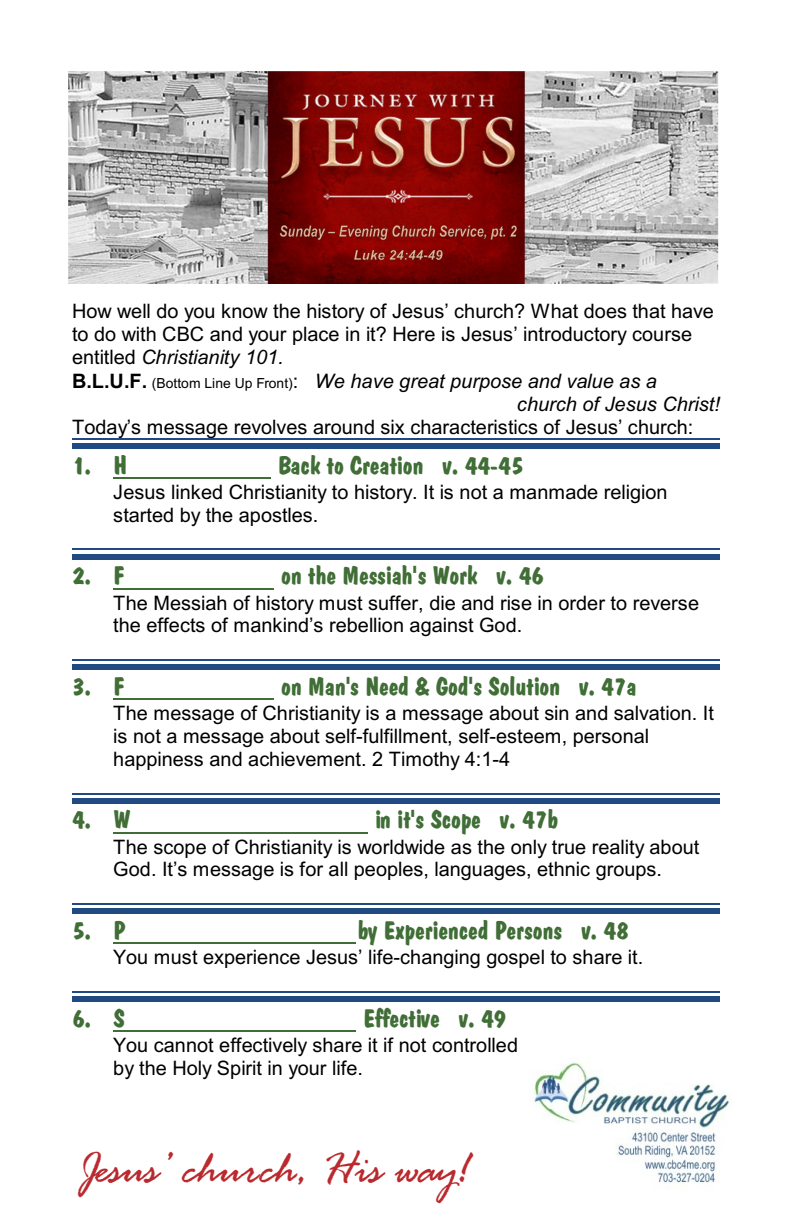
<style>
.page{position:relative;width:792px;height:1224px;background:#fff}
.page>*{position:absolute;margin:0;border:0;box-sizing:border-box;transform-origin:0 0}
.t1{font:48px "Rage Italic Let Plain";color:#ba292e}
.t2{font:26px "Dom Bold BT";color:#406e36}
.t3{font:20px/22.8px "Arial";color:#000}
.t4{font:italic 20px "Arial";color:#000}
.s1{font-style:normal}
.s2{font-weight:700;font-style:normal}
.s3{font-style:normal;font-size:14px}
</style>
<div class="page">
<img style="left:529px;top:1061px;width:201px;height:123px">
<img style="left:69px;top:72px;width:649px;height:211px">
<hr style="left:113px;top:477px;width:158px;height:2px;background:#406e36">
<hr style="left:113px;top:588px;width:161px;height:1px;background:#406e36">
<hr style="left:113px;top:699px;width:161px;height:1px;background:#406e36">
<hr style="left:113px;top:832px;width:255px;height:2px;background:#406e36">
<hr style="left:113px;top:943px;width:243px;height:1px;background:#406e36">
<hr style="left:113px;top:1030px;width:243px;height:2px;background:#406e36">
<hr style="left:72px;top:438px;width:648px;height:2px;background:#214a82">
<div style="left:72px;top:444px;width:648px;height:5px;background:#214a82"></div>
<hr style="left:72px;top:549px;width:648px;height:1px;background:#214a82">
<div style="left:72px;top:554px;width:648px;height:5px;background:#214a82"></div>
<hr style="left:72px;top:659px;width:648px;height:2px;background:#214a82">
<div style="left:72px;top:665px;width:648px;height:5px;background:#214a82"></div>
<hr style="left:72px;top:793px;width:648px;height:1px;background:#214a82">
<div style="left:72px;top:798px;width:648px;height:5px;background:#214a82"></div>
<hr style="left:72px;top:903px;width:648px;height:2px;background:#214a82">
<div style="left:72px;top:909px;width:648px;height:5px;background:#214a82"></div>
<hr style="left:72px;top:991px;width:648px;height:2px;background:#214a82">
<div style="left:72px;top:997px;width:648px;height:5px;background:#214a82"></div>
<p class="t3" style="left:72px;top:302px;width:644px">How well do you know the history of Jesus’ church? What does that have</p>
<p class="t3" style="left:72px;top:325px;width:622px">to do with CBC and your place in it? Here is Jesus’ introductory course</p>
<p class="t4" style="left:72px;top:350px;width:213px"><span class="s1">entitled</span> Christianity 101.</p>
<p class="t4" style="left:72px;top:373px;width:586px"><span class="s2">B.L.U.F.</span> <span class="s3">(Bottom Line Up Front)</span><span class="s1">:</span> We have great purpose and value as a</p>
<p class="t4" style="left:517px;top:396px;width:204px">church of Jesus Christ!</p>
<p class="t3" style="left:72px;top:417px;width:623px">Today’s message revolves around six characteristics of Jesus’ church:</p>
<h2 class="t2" style="left:72px;top:454px;width:57px">1. H</h2>
<h2 class="t2" style="left:278px;top:454px;width:247px">Back to Creation v. 44-45</h2>
<p class="t3" style="left:113px;top:482px;width:556px">Jesus linked Christianity to history. It is not a manmade religion started by the apostles.</p>
<h2 class="t2" style="left:72px;top:564px;width:54px">2. F</h2>
<h2 class="t2" style="left:281px;top:564px;width:264px">on the Messiah's Work v. 46</h2>
<p class="t3" style="left:113px;top:593px;width:587px">The Messiah of history must suffer, die and rise in order to reverse the effects of mankind’s rebellion against God.</p>
<h2 class="t2" style="left:72px;top:675px;width:54px">3. F</h2>
<h2 class="t2" style="left:281px;top:675px;width:357px">on Man's Need &amp; God's Solution v. 47a</h2>
<p class="t3" style="left:113px;top:704px;width:602px">The message of Christianity is a message about sin and salvation. It is not a message about self-fulfillment, self-esteem, personal happiness and achievement. 2 Timothy 4:1-4</p>
<h2 class="t2" style="left:72px;top:808px;width:60px">4. W</h2>
<h2 class="t2" style="left:375px;top:808px;width:185px">in it's Scope v. 47b</h2>
<p class="t3" style="left:113px;top:837px;width:588px">The scope of Christianity is worldwide as the only true reality about<br>God. It’s message is for all peoples, languages, ethnic groups.</p>
<h2 class="t2" style="left:72px;top:919px;width:55px">5. P</h2>
<h2 class="t2" style="left:357px;top:919px;width:273px">by Experienced Persons v. 48</h2>
<p class="t3" style="left:113px;top:948px;width:532px">You must experience Jesus’ life-changing gospel to share it.</p>
<h2 class="t2" style="left:72px;top:1007px;width:54px">6. S</h2>
<h2 class="t2" style="left:363px;top:1007px;width:144px">Effective v. 49</h2>
<p class="t3" style="left:113px;top:1036px;width:406px">You cannot effectively share it if not controlled by the Holy Spirit in your life.</p>
<h1 class="t1" style="left:80px;top:1153px;width:392px">Jesus’ church, His way!</h1>
</div>
